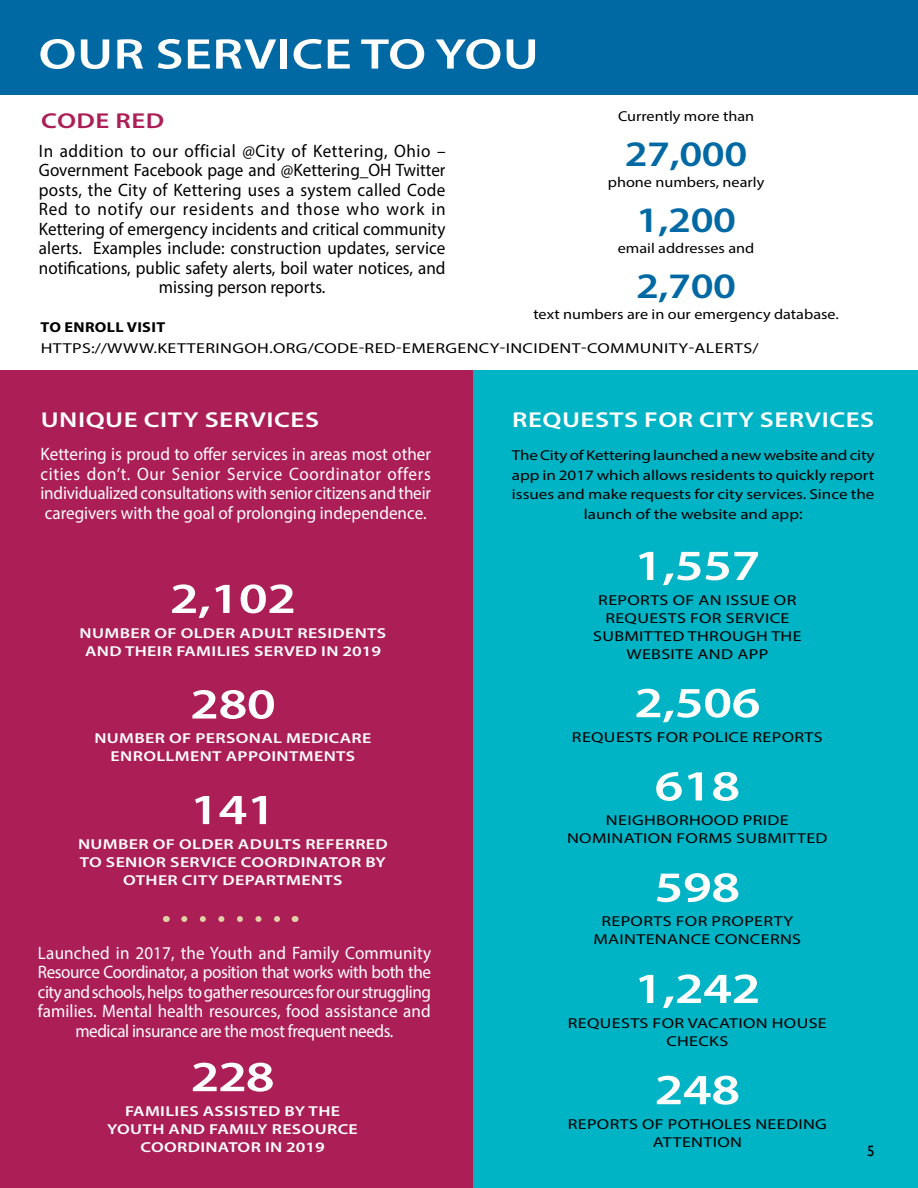
<style>
.page{position:relative;width:918px;height:1188px;background:#fff}
.page>*{position:absolute;margin:0;border:0;box-sizing:border-box;transform-origin:0 0}
.t1{font:600 43.2px "Myriad Pro";letter-spacing:-.01em;color:#fff;scale:1.25 1}
.t2{font:600 43.2px "Myriad Pro";letter-spacing:.01em;color:#fff;scale:1.25 1}
.t3{font:600 36px "Myriad Pro";letter-spacing:-.01em;color:#0069a4;scale:1.19 1}
.t4{font:600 21.6px "Myriad Pro";letter-spacing:.02em;color:#fff;scale:1.25 1}
.t5{font:600 21.6px "Myriad Pro";letter-spacing:.02em;color:#ab1e56;scale:1.25 1}
.t6{font:18px/19.5px "Myriad Pro";letter-spacing:-.025em;color:#fff;text-align:justify;scale:.95 1}
.t7{font:18px/19.5px "Myriad Pro";letter-spacing:.005em;color:#000;text-align:center;scale:.95 1}
.t8{font:15px "Gill Sans";color:#000}
.t9{font:14.4px/18px "Myriad Pro";letter-spacing:.02em;color:#000;text-align:center;scale:1.25 1}
.t10{font:600 14.4px/18px "Myriad Pro";letter-spacing:.02em;color:#fff;text-align:center;scale:1.25 1}
.t11{font:14.4px/19.5px "Myriad Pro";color:#000;text-align:center;scale:1.19 1}
.t12{font:14.4px "Myriad Pro";color:#000;scale:1.12 1}
.t13{font:700 14.4px "Myriad Pro";letter-spacing:.02em;color:#000;scale:1.12 1}
.s1{font-size:16.2px}
</style>
<div class="page">
<div style="left:0;top:0;width:918px;height:94px;background:#0069a4"></div>
<div style="left:472px;top:371px;width:446px;height:817px;background:#00b3c5"></div>
<div style="left:0;top:371px;width:472px;height:817px;background:#ab1e56"></div>
<svg style="left:184px;top:916px;width:96px;height:6px"></svg>
<h1 class="t2" style="left:38px;top:27px;width:402px">OUR SERVICE TO YOU</h1>
<p class="t12" style="left:618px;top:107px;width:123px">Currently more than</p>
<h2 class="t3" style="left:625px;top:131px;width:104px">27,000</h2>
<p class="t12" style="left:608px;top:173px;width:141px">phone numbers, nearly</p>
<h2 class="t3" style="left:636px;top:197px;width:86px">1,200</h2>
<p class="t12" style="left:618px;top:239px;width:123px">email addresses and</p>
<h2 class="t3" style="left:636px;top:263px;width:86px">2,700</h2>
<p class="t12" style="left:533px;top:305px;width:274px">text numbers are in our emergency database.</p>
<p class="t5" style="left:41px;top:107px;width:100px">CODE RED</p>
<p class="t7" style="left:39px;top:141px;width:430px">In addition to our official @City of Kettering, Ohio – Government Facebook page and @Kettering_OH Twitter posts, the City of Kettering uses a system called Code Red to notify our residents and those who work in Kettering of emergency incidents and critical community alerts. Examples include: construction updates, service notifications, public safety alerts, boil water notices, and missing person reports.</p>
<p class="t13" style="left:41px;top:318px;width:113px">TO ENROLL VISIT</p>
<p class="t9" style="left:41px;top:339px;width:576px">HTTPS://WWW.KETTERINGOH.ORG/CODE-RED-EMERGENCY-INCIDENT-COMMUNITY-ALERTS/</p>
<p class="t4" style="left:41px;top:406px;width:224px">UNIQUE CITY SERVICES</p>
<p class="t6" style="left:40px;top:444px;width:413px">Kettering is proud to offer services in areas most other cities don’t. Our Senior Service Coordinator offers individualized consultations with senior citizens and their caregivers with the goal of prolonging independence.</p>
<h1 class="t1" style="left:170px;top:571px;width:103px">2,102</h1>
<p class="t10" style="left:80px;top:624px;width:247px">NUMBER OF OLDER ADULT RESIDENTS<br>AND THEIR FAMILIES SERVED IN 2019</p>
<h1 class="t1" style="left:190px;top:677px;width:70px">280</h1>
<p class="t10" style="left:94px;top:729px;width:223px">NUMBER OF PERSONAL MEDICARE<br>ENROLLMENT APPOINTMENTS</p>
<h1 class="t1" style="left:190px;top:782px;width:70px">141</h1>
<p class="t10" style="left:78px;top:835px;width:249px">NUMBER OF OLDER ADULTS REFERRED<br>TO SENIOR SERVICE COORDINATOR BY<br>OTHER CITY DEPARTMENTS</p>
<p class="t6" style="left:38px;top:943px;width:415px;text-align:center">Launched in 2017, the Youth and Family Community Resource Coordinator, a position that works with both the city and schools, helps to gather resources for our struggling families. Mental health resources, food assistance and medical insurance are the most frequent needs.</p>
<h1 class="t1" style="left:191px;top:1049px;width:69px">228</h1>
<p class="t10" style="left:107px;top:1102px;width:202px">FAMILIES ASSISTED BY THE<br>YOUTH AND FAMILY RESOURCE<br>COORDINATOR IN 2019</p>
<p class="t4" style="left:512px;top:406px;width:291px">REQUESTS FOR CITY SERVICES</p>
<p class="t11" style="left:512px;top:445px;width:306px">The City of Kettering launched a new website and city app in 2017 which allows residents to quickly report issues and make requests for city services. Since the launch of the website and app<span class="s1">:</span></p>
<h1 class="t1" style="left:634px;top:538px;width:103px">1,557</h1>
<p class="t9" style="left:593px;top:591px;width:168px">REPORTS OF AN ISSUE OR<br>REQUESTS FOR SERVICE<br>SUBMITTED THROUGH THE<br>WEBSITE AND APP</p>
<h1 class="t1" style="left:634px;top:675px;width:103px">2,506</h1>
<p class="t9" style="left:572px;top:728px;width:202px">REQUESTS FOR POLICE REPORTS</p>
<h1 class="t1" style="left:654px;top:758px;width:70px">618</h1>
<p class="t9" style="left:567px;top:811px;width:210px">NEIGHBORHOOD PRIDE<br>NOMINATION FORMS SUBMITTED</p>
<h1 class="t1" style="left:654px;top:860px;width:70px">598</h1>
<p class="t9" style="left:594px;top:912px;width:168px">REPORTS FOR PROPERTY<br>MAINTENANCE CONCERNS</p>
<h1 class="t1" style="left:634px;top:961px;width:103px">1,242</h1>
<p class="t9" style="left:568px;top:1014px;width:209px">REQUESTS FOR VACATION HOUSE<br>CHECKS</p>
<h1 class="t1" style="left:654px;top:1062px;width:70px">248</h1>
<p class="t9" style="left:568px;top:1115px;width:209px">REPORTS OF POTHOLES NEEDING<br>ATTENTION</p>
<p class="t8" style="left:867px;top:1143px;width:9px">5</p>
</div>
